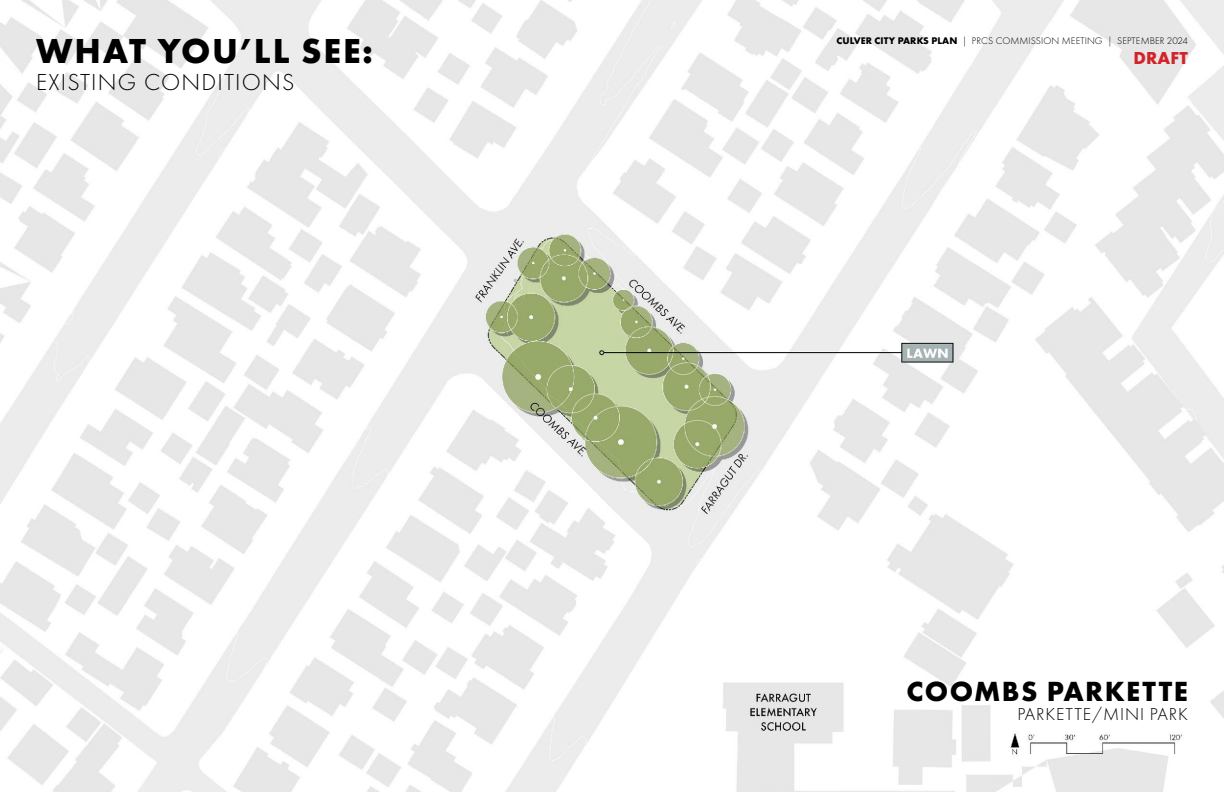
<style>
.page{position:relative;width:1224px;height:792px;background:#fff}
.page>*{position:absolute;margin:0;border:0;box-sizing:border-box;transform-origin:0 0}
.t1{font:700 36px "Futura PT";letter-spacing:.05em;color:#000}
.t2{font:700 28.8px "Futura PT";letter-spacing:.05em;color:#000}
.t3{font:300 24px "Futura PT";letter-spacing:.05em;color:#000}
.t4{font:300 18px "Futura PT";letter-spacing:.05em;color:#000}
.t5{font:700 18px "Futura PT";letter-spacing:.01em;color:#d2232a}
.t6{font:300 10px "Futura PT";letter-spacing:.01em;color:#000}
.s1{font-weight:700}
</style>
<div class="page">
<img style="left:0;top:0;width:1224px;height:792px">
<h1 class="t1" style="left:36px;top:28px;width:338px">WHAT YOU’LL SEE:</h1>
<h3 class="t3" style="left:36px;top:69px;width:260px">EXISTING CONDITIONS</h3>
<p class="t6" style="left:837px;top:35px;width:353px"><span class="s1">CULVER CITY PARKS PLAN</span> | PRCS COMMISSION MEETING | SEPTEMBER 2024</p>
<h3 class="t5" style="left:1133px;top:47px;width:56px">DRAFT</h3>
<h2 class="t2" style="left:906px;top:672px;width:283px">COOMBS PARKETTE</h2>
<h3 class="t4" style="left:1017px;top:704px;width:172px">PARKETTE/MINI PARK</h3>
</div>
